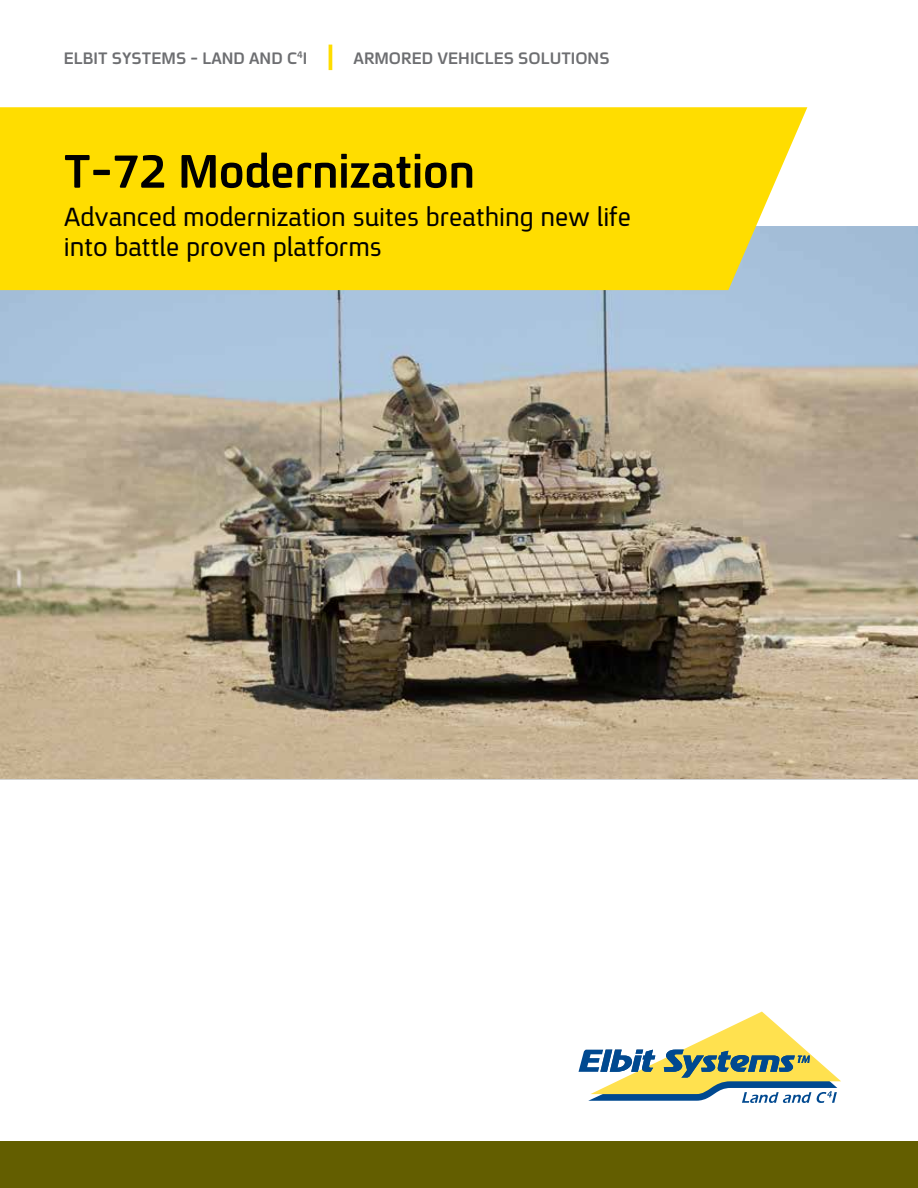
<style>
.page{position:relative;width:918px;height:1188px;background:#fff}
.page>*{position:absolute;margin:0;border:0;box-sizing:border-box;transform-origin:0 0}
.t1{font:700 51px "Fb Spoiler Eng";color:#000}
.t2{font:28.5px/30px "Fb Spoiler Eng";color:#000}
.t3{font:700 18px "Fb Spoiler Eng";color:#6d6e71}
.t4{font:700 10.5px "Fb Spoiler Eng";color:#6d6e71}
.s1{font-size:18px}
</style>
<div class="page">
<svg style="left:579px;top:1012px;width:262px;height:91px"></svg>
<div style="left:0;top:1141px;width:918px;height:47px;background:#635e00"></div>
<hr style="left:329px;top:45px;width:3px;height:25px;background:#fd0">
<img style="left:0;top:227px;width:918px;height:551px">
<div style="left:0;top:107px;width:807px;height:183px;background:#fd0"></div>
<p class="t4" style="left:287px;top:49px;width:17px">4<span class="s1">C</span></p>
<p class="t3" style="left:64px;top:49px;width:221px">ELBIT SYSTEMS - LAND AND</p>
<p class="t3" style="left:354px;top:49px;width:257px">ARMORED VEHICLES SOLUTIONS</p>
<p class="t3" style="left:303px;top:49px;width:6px">I</p>
<h1 class="t1" style="left:64px;top:146px;width:413px">T-72 Modernization</h1>
<p class="t2" style="left:64px;top:203px;width:569px">Advanced modernization suites breathing new life into battle proven platforms</p>
</div>
